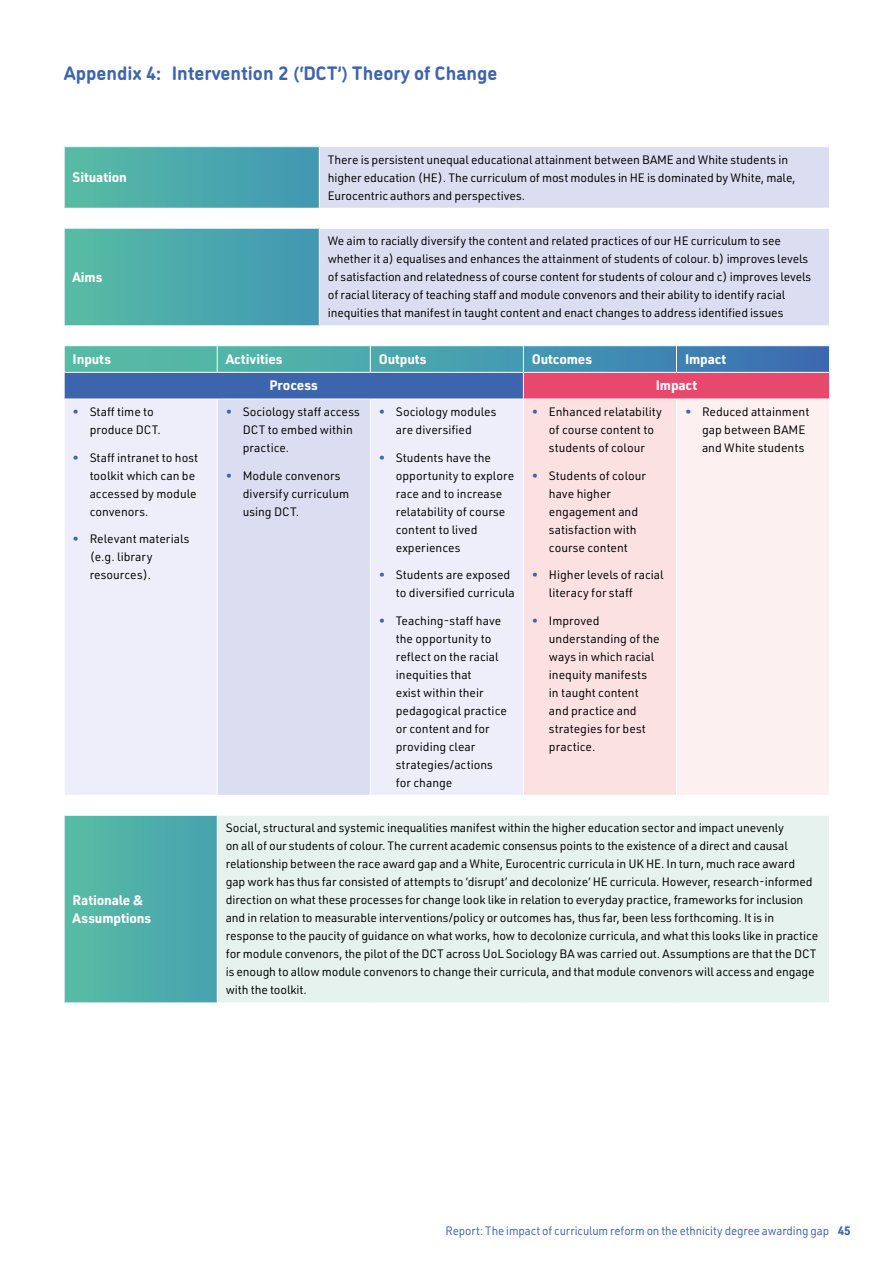
<style>
.page{position:relative;width:893px;height:1263px;background:#fff}
.page>*{position:absolute;margin:0;border:0;box-sizing:border-box;transform-origin:0 0}
.t1{font:700 19.5px "DI Nosaur";color:#3d65ae}
.t2{font:700 13.5px/18px "URWDIN";letter-spacing:-.01em;color:#fff}
.t3{font:12px/18px "URWDIN";letter-spacing:-.005em;color:#000}
.t4{font:12px "URWDIN";letter-spacing:-.01em;color:#3d65ae;scale:.95 1}
.s1{color:#3d65ae}
.s2{font-weight:700}
</style>
<div class="page">
<div style="left:64px;top:147px;width:255px;height:61px;background:linear-gradient(to right,#56bca4,#4197b4)"></div>
<div style="left:320px;top:147px;width:509px;height:178px;background:#dbdef1"></div>
<div style="left:64px;top:208px;width:766px;height:20px;background:#fff"></div>
<div style="left:64px;top:228px;width:255px;height:98px;background:linear-gradient(to right,#56bca4,#4197b4)"></div>
<hr style="left:64px;top:147px;width:1px;height:61px;background:#fff">
<hr style="left:319px;top:228px;width:511px;height:1px;background:#fff">
<hr style="left:64px;top:229px;width:1px;height:96px;background:#fff">
<hr style="left:64px;top:228px;width:255px;height:1px;background:#fff">
<hr style="left:64px;top:325px;width:255px;height:1px;background:#fff">
<div style="left:65px;top:400px;width:458px;height:395px;background:#edeef9"></div>
<div style="left:217px;top:399px;width:153px;height:396px;background:#dbdef1"></div>
<div style="left:523px;top:399px;width:153px;height:396px;background:#fce1e3"></div>
<div style="left:676px;top:399px;width:154px;height:396px;background:#fdf0f1"></div>
<div style="left:64px;top:815px;width:153px;height:188px;background:#4fb0aa"></div>
<div style="left:217px;top:815px;width:613px;height:188px;background:#e5f2ee"></div>
<hr style="left:217px;top:399px;width:1px;height:396px;background:#fff">
<hr style="left:370px;top:399px;width:1px;height:396px;background:#fff">
<hr style="left:523px;top:399px;width:1px;height:396px;background:#fff">
<hr style="left:676px;top:399px;width:1px;height:396px;background:#fff">
<hr style="left:829px;top:399px;width:1px;height:396px;background:#fff">
<hr style="left:217px;top:399px;width:153px;height:1px;background:#fff">
<svg style="left:64px;top:346px;width:766px;height:53px;background:#6a7fa3"></svg>
<hr style="left:523px;top:399px;width:153px;height:1px;background:#fff">
<hr style="left:676px;top:399px;width:154px;height:1px;background:#fff">
<hr style="left:64px;top:816px;width:1px;height:186px;background:#fff">
<hr style="left:64px;top:1002px;width:153px;height:1px;background:#fff">
<hr style="left:217px;top:816px;width:1px;height:186px;background:#fff">
<hr style="left:829px;top:816px;width:1px;height:186px;background:#fff">
<hr style="left:217px;top:1002px;width:153px;height:1px;background:#fff">
<hr style="left:370px;top:1002px;width:153px;height:1px;background:#fff">
<hr style="left:523px;top:1002px;width:153px;height:1px;background:#fff">
<hr style="left:676px;top:1002px;width:154px;height:1px;background:#fff">
<hr style="left:64px;top:815px;width:153px;height:1px;background:#fff">
<hr style="left:217px;top:815px;width:153px;height:1px;background:#fff">
<hr style="left:370px;top:815px;width:153px;height:1px;background:#fff">
<hr style="left:523px;top:815px;width:153px;height:1px;background:#fff">
<hr style="left:676px;top:815px;width:154px;height:1px;background:#fff">
<h1 class="t1" style="left:64px;top:58px;width:435px">Appendix 4: Intervention 2 (‘DCT’) Theory of Change</h1>
<p class="t2" style="left:73px;top:168px;width:56px">Situation</p>
<p class="t2" style="left:73px;top:267px;width:31px">Aims</p>
<p class="t3" style="left:328px;top:150px;width:469px">There is persistent unequal educational attainment between BAME and White students in higher education (HE). The curriculum of most modules in HE is dominated by White, male,<br>Eurocentric authors and perspectives.</p>
<p class="t3" style="left:328px;top:232px;width:485px">We aim to racially diversify the content and related practices of our HE curriculum to see whether it a) equalises and enhances the attainment of students of colour. b) improves levels of satisfaction and relatedness of course content for students of colour and c) improves levels of racial literacy of teaching staff and module convenors and their ability to identify racial inequities that manifest in taught content and enact changes to address identified issues</p>
<p class="t2" style="left:73px;top:349px;width:40px">Inputs</p>
<p class="t2" style="left:226px;top:349px;width:58px">Activities</p>
<p class="t2" style="left:379px;top:349px;width:49px">Outputs</p>
<p class="t2" style="left:532px;top:349px;width:62px">Outcomes</p>
<p class="t2" style="left:685px;top:349px;width:43px">Impact</p>
<p class="t2" style="left:270px;top:376px;width:50px">Process</p>
<p class="t2" style="left:656px;top:376px;width:43px">Impact</p>
<p class="t3" style="left:90px;top:402px;width:73px;text-indent:-17px"><span class="s1">•</span> Staff time to produce DCT.</p>
<p class="t3" style="left:90px;top:448px;width:110px;text-indent:-17px"><span class="s1">•</span> Staff intranet to host toolkit which can be accessed by module convenors.</p>
<p class="t3" style="left:90px;top:530px;width:101px;text-indent:-17px"><span class="s1">•</span> Relevant materials (e.g. library resources).</p>
<p class="t3" style="left:243px;top:402px;width:119px;text-indent:-17px"><span class="s1">•</span> Sociology staff access<br>DCT to embed within practice.</p>
<p class="t3" style="left:243px;top:466px;width:108px;text-indent:-17px"><span class="s1">•</span> Module convenors diversify curriculum using DCT.</p>
<p class="t3" style="left:396px;top:402px;width:102px;text-indent:-17px"><span class="s1">•</span> Sociology modules are diversified</p>
<p class="t3" style="left:396px;top:448px;width:120px;text-indent:-17px"><span class="s1">•</span> Students have the opportunity to explore race and to increase relatability of course content to lived experiences</p>
<p class="t3" style="left:396px;top:566px;width:121px;text-indent:-17px"><span class="s1">•</span> Students are exposed to diversified curricula</p>
<p class="t3" style="left:396px;top:611px;width:113px;text-indent:-17px"><span class="s1">•</span> Teaching-staff have the opportunity to reflect on the racial inequities that<br>exist within their pedagogical practice or content and for providing clear strategies/actions for change</p>
<p class="t3" style="left:702px;top:402px;width:109px;text-indent:-17px"><span class="s1">•</span> Reduced attainment gap between BAME and White students</p>
<p class="t3" style="left:549px;top:402px;width:115px;text-indent:-17px"><span class="s1">•</span> Enhanced relatability of course content to students of colour</p>
<p class="t3" style="left:549px;top:466px;width:99px;text-indent:-17px"><span class="s1">•</span> Students of colour have higher engagement and satisfaction with course content</p>
<p class="t3" style="left:549px;top:566px;width:116px;text-indent:-17px"><span class="s1">•</span> Higher levels of racial literacy for staff</p>
<p class="t3" style="left:549px;top:611px;width:112px;text-indent:-17px"><span class="s1">•</span> Improved understanding of the ways in which racial inequity manifests in taught content and practice and strategies for best practice.</p>
<p class="t2" style="left:73px;top:890px;width:80px">Rationale &amp;<br>Assumptions</p>
<p class="t3" style="left:226px;top:819px;width:594px">Social, structural and systemic inequalities manifest within the higher education sector and impact unevenly<br>on all of our students of colour. The current academic consensus points to the existence of a direct and causal relationship between the race award gap and a White, Eurocentric curricula in UK HE. In turn, much race award<br>gap work has thus far consisted of attempts to ‘disrupt’ and decolonize’ HE curricula. However, research-informed direction on what these processes for change look like in relation to everyday practice, frameworks for inclusion and in relation to measurable interventions/policy or outcomes has, thus far, been less forthcoming. It is in response to the paucity of guidance on what works, how to decolonize curricula, and what this looks like in practice for module convenors, the pilot of the DCT across UoL Sociology BA was carried out. Assumptions are that the DCT is enough to allow module convenors to change their curricula, and that module convenors will access and engage with the toolkit.</p>
<p class="t4" style="left:446px;top:1222px;width:428px">Report: The impact of curriculum reform on the ethnicity degree awarding gap <span class="s2">45</span></p>
</div>
